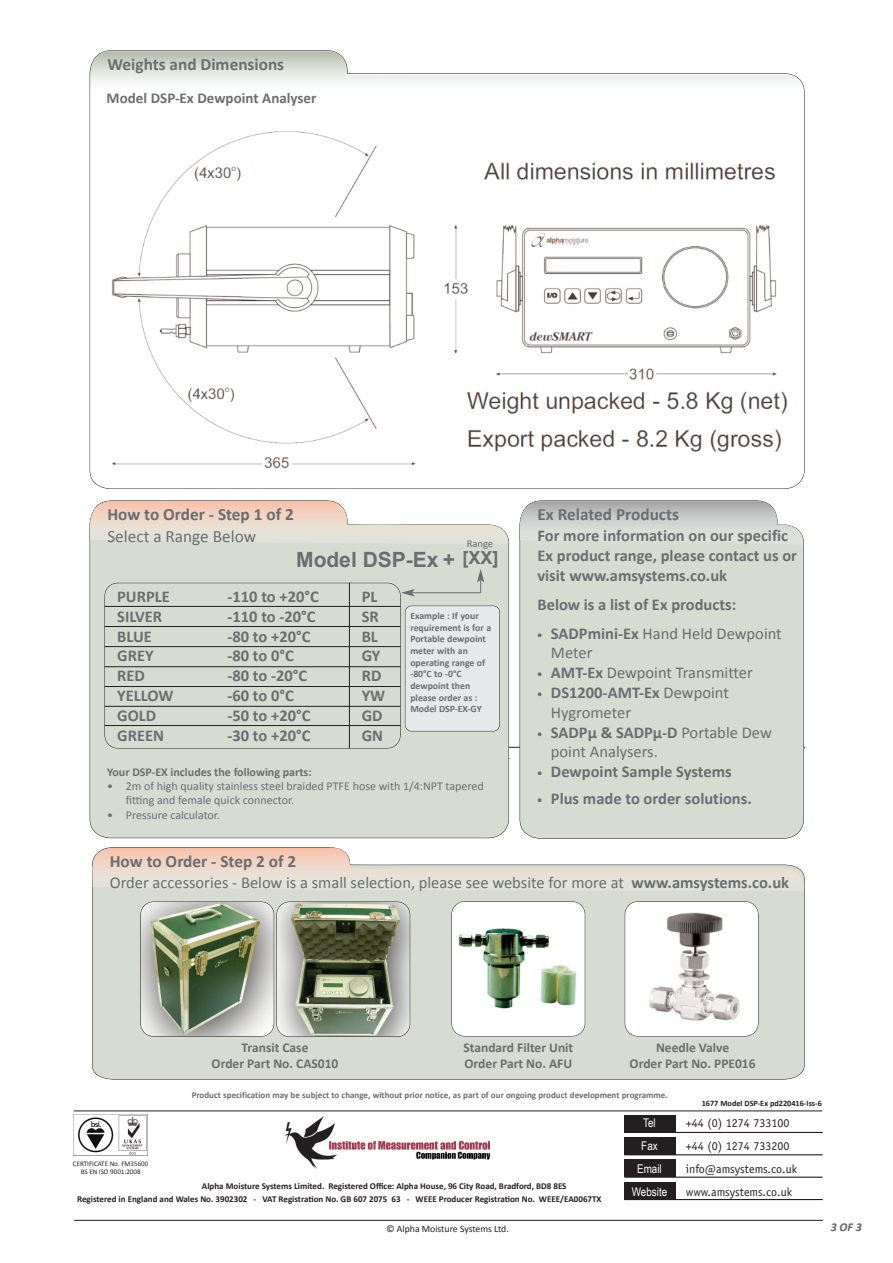
<style>
.page{position:relative;width:893px;height:1263px;background:#fff}
.page>*{position:absolute;margin:0;border:0;box-sizing:border-box;transform-origin:0 0}
.t1{font:700 21px "Arial";color:#6c6d70}
.t2{font:700 17.25px "Calibri";color:#6c6d70}
.t3{font:17.25px "Calibri";color:#6c6d70}
.t4{font:700 16.5px/19.8px "Calibri";color:#6c6d70}
.t5{font:16.5px/19.8px "Calibri";color:#6c6d70}
.t6{font:700 15px "Calibri";color:#6c6d70}
.t7{font:700 13.5px/16.2px "Calibri";color:#6c6d70;text-align:center}
.t8{font:12px/14.4px "Calibri";color:#6c6d70}
.t9{font:12px "Officina Sans Std";color:#231f20}
.t10{font:700 12px "Calibri";color:#6c6d70}
.t11{font:12px "Arial Narrow";color:#fff}
.t12{font:italic 700 12px "Calibri";color:#636366}
.t13{font:10.5px "Calibri";color:#6c6d70}
.t14{font:700 9.75px/11.7px "Calibri";color:#6c6d70}
.t15{font:9.75px "Calibri";color:#231f20}
.t16{font:700 9px "Calibri";color:#231f20}
.t17{font:700 9px "Calibri";color:#6c6d70}
.t18{font:700 8.25px "Calibri";color:#231f20}
.t19{font:7.05px/8.4px "Calibri";color:#231f20;text-align:center}
.s1{font-size:12px}
.s2{font-weight:700}
.s3{font-weight:400;font-size:12px}
</style>
<div class="page">
<svg style="left:90px;top:50px;width:715px;height:439px"></svg>
<hr style="left:92px;top:747px;width:713px;height:1px;background:#231f20">
<div style="left:520px;top:500px;width:284px;height:339px;background:#d7dcd3"></div>
<div style="left:90px;top:500px;width:419px;height:338px;background:#d7dcd3"></div>
<img style="left:90px;top:501px;width:419px;height:44px">
<img style="left:495px;top:526px;width:14px;height:18px">
<img style="left:343px;top:509px;width:5px;height:16px">
<img style="left:90px;top:509px;width:5px;height:31px">
<svg style="left:477px;top:569px;width:7px;height:24px"></svg>
<hr style="left:412px;top:592px;width:69px;height:1px;background:#6c6d70">
<svg style="left:401px;top:589px;width:14px;height:7px"></svg>
<div style="left:105px;top:583px;width:296px;height:165px;border:1px solid #231f20;border-radius:13px"></div>
<div style="left:405px;top:606px;width:95px;height:125px;background:#e7e8e9;border-radius:7px"></div>
<div style="left:405px;top:606px;width:95px;height:125px;border:1px solid #231f20;border-radius:7px"></div>
<img style="left:520px;top:501px;width:284px;height:44px">
<img style="left:791px;top:526px;width:13px;height:18px">
<img style="left:774px;top:510px;width:4px;height:15px">
<img style="left:520px;top:509px;width:5px;height:31px">
<hr style="left:105px;top:606px;width:295px;height:1px;background:#231f20">
<hr style="left:105px;top:626px;width:295px;height:1px;background:#231f20">
<hr style="left:105px;top:646px;width:295px;height:1px;background:#231f20">
<hr style="left:105px;top:666px;width:295px;height:1px;background:#231f20">
<hr style="left:105px;top:686px;width:295px;height:1px;background:#231f20">
<hr style="left:105px;top:706px;width:295px;height:1px;background:#231f20">
<hr style="left:105px;top:725px;width:295px;height:1px;background:#231f20">
<hr style="left:349px;top:583px;width:1px;height:165px;background:#231f20">
<hr style="left:74px;top:1111px;width:748px;height:1px;background:#231f20">
<div style="left:624px;top:1115px;width:51px;height:17px;background:#231f20"></div>
<div style="left:624px;top:1137px;width:51px;height:18px;background:#231f20"></div>
<div style="left:624px;top:1159px;width:51px;height:18px;background:#231f20"></div>
<div style="left:624px;top:1182px;width:51px;height:17px;background:#231f20"></div>
<hr style="left:624px;top:1132px;width:199px;height:1px;background:#231f20">
<hr style="left:624px;top:1154px;width:199px;height:1px;background:#231f20">
<hr style="left:624px;top:1176px;width:199px;height:2px;background:#231f20">
<hr style="left:624px;top:1199px;width:199px;height:1px;background:#231f20">
<img style="left:286px;top:1116px;width:204px;height:52px">
<hr style="left:74px;top:1220px;width:749px;height:1px;background:#231f20">
<div style="left:92px;top:847px;width:713px;height:232px;background:#d7dcd3"></div>
<img style="left:92px;top:848px;width:712px;height:43px">
<img style="left:332px;top:848px;width:14px;height:6px">
<svg style="left:92px;top:868px;width:1px;height:19px"></svg>
<div style="left:452px;top:901px;width:133px;height:135px;background:#fff;border-radius:13px"></div>
<img style="left:459px;top:928px;width:117px;height:81px">
<div style="left:451px;top:901px;width:134px;height:135px;border:1px solid #231f20;border-radius:13px"></div>
<div style="left:625px;top:901px;width:133px;height:135px;background:#fff;border-radius:13px"></div>
<img style="left:649px;top:912px;width:91px;height:109px">
<div style="left:625px;top:901px;width:133px;height:135px;border:1px solid #231f20;border-radius:13px"></div>
<img style="left:277px;top:902px;width:133px;height:135px;border-radius:13px">
<div style="left:276px;top:901px;width:134px;height:136px;border:1px solid #231f20;border-radius:13px"></div>
<img style="left:141px;top:902px;width:133px;height:134px;border-radius:13px">
<div style="left:140px;top:901px;width:134px;height:136px;border:1px solid #231f20;border-radius:13px"></div>
<img style="left:105px;top:126px;width:686px;height:354px">
<img style="left:74px;top:1114px;width:74px;height:42px">
<p class="t2" style="left:108px;top:57px;width:178px">Weights and Dimensions</p>
<p class="t6" style="left:107px;top:92px;width:211px">Model DSP-Ex Dewpoint Analyser</p>
<p class="t2" style="left:107px;top:507px;width:188px">How to Order - Step 1 of 2</p>
<p class="t3" style="left:107px;top:529px;width:150px">Select a Range Below</p>
<p class="t2" style="left:537px;top:507px;width:143px">Ex Related Products</p>
<p class="t4" style="left:537px;top:527px;width:261px">For more information on our specific<br>Ex product range, please contact us or visit www.amsystems.co.uk</p>
<p class="t4" style="left:537px;top:596px;width:200px">Below is a list of Ex products:</p>
<p class="t5" style="left:551px;top:624px;width:232px;text-indent:-14px"><span class="s1">•</span> <span class="s2">SADPmini-Ex</span> Hand Held Dewpoint<br>Meter</p>
<p class="t5" style="left:537px;top:664px;width:217px"><span class="s1">•</span> <span class="s2">AMT-Ex</span> Dewpoint Transmitter</p>
<p class="t5" style="left:551px;top:684px;width:179px;text-indent:-14px"><span class="s1">•</span> <span class="s2">DS1200-AMT-Ex</span> Dewpoint<br>Hygrometer</p>
<p class="t5" style="left:551px;top:723px;width:222px;text-indent:-14px"><span class="s1">•</span> <span class="s2">SADPμ &amp; SADPμ-D</span> Portable Dew point Analysers.</p>
<p class="t4" style="left:537px;top:763px;width:196px"><span class="s3">•</span> Dewpoint Sample Systems</p>
<p class="t4" style="left:537px;top:790px;width:216px"><span class="s3">•</span> Plus made to order solutions.</p>
<p class="t13" style="left:467px;top:540px;width:28px">Range</p>
<p class="t1" style="left:296px;top:548px;width:204px">Model DSP-Ex + <sup>[XX]</sup></p>
<p class="t4" style="left:117px;top:588px;width:54px">PURPLE</p>
<p class="t4" style="left:227px;top:588px;width:93px">-110 to +20°C</p>
<p class="t4" style="left:362px;top:588px;width:17px">PL</p>
<p class="t4" style="left:117px;top:608px;width:46px">SILVER</p>
<p class="t4" style="left:227px;top:608px;width:90px">-110 to -20°C</p>
<p class="t4" style="left:362px;top:608px;width:19px">SR</p>
<p class="t4" style="left:117px;top:627px;width:36px">BLUE</p>
<p class="t4" style="left:227px;top:627px;width:84px">-80 to +20°C</p>
<p class="t4" style="left:362px;top:627px;width:18px">BL</p>
<p class="t4" style="left:117px;top:647px;width:38px">GREY</p>
<p class="t4" style="left:227px;top:647px;width:68px">-80 to 0°C</p>
<p class="t4" style="left:362px;top:647px;width:20px">GY</p>
<p class="t4" style="left:117px;top:667px;width:29px">RED</p>
<p class="t4" style="left:227px;top:667px;width:81px">-80 to -20°C</p>
<p class="t4" style="left:362px;top:667px;width:21px">RD</p>
<p class="t4" style="left:117px;top:687px;width:58px">YELLOW</p>
<p class="t4" style="left:227px;top:687px;width:68px">-60 to 0°C</p>
<p class="t4" style="left:362px;top:687px;width:25px">YW</p>
<p class="t4" style="left:117px;top:707px;width:41px">GOLD</p>
<p class="t4" style="left:227px;top:707px;width:84px">-50 to +20°C</p>
<p class="t4" style="left:362px;top:707px;width:22px">GD</p>
<p class="t4" style="left:117px;top:726px;width:48px">GREEN</p>
<p class="t4" style="left:227px;top:726px;width:84px">-30 to +20°C</p>
<p class="t4" style="left:362px;top:726px;width:23px">GN</p>
<p class="t14" style="left:410px;top:610px;width:82px">Example : If your requirement is for a<br>Portable dewpoint meter with an operating range of -80°C to -0°C dewpoint then please order as :<br>Model DSP-EX-GY</p>
<p class="t10" style="left:107px;top:767px;width:206px">Your DSP-EX includes the following parts:</p>
<p class="t8" style="left:126px;top:780px;width:359px;text-indent:-19px">• 2m of high quality stainless steel braided PTFE hose with 1/4:NPT tapered fitting and female quick connector.</p>
<p class="t8" style="left:107px;top:809px;width:114px">• Pressure calculator.</p>
<p class="t2" style="left:110px;top:854px;width:188px">How to Order - Step 2 of 2</p>
<p class="t5" style="left:110px;top:874px;width:681px">Order accessories - Below is a small selection, please see website for more at <span class="s2">www.amsystems.co.uk</span></p>
<p class="t7" style="left:212px;top:1041px;width:128px">Transit Case<br>Order Part No. CAS010</p>
<p class="t7" style="left:464px;top:1041px;width:111px;text-align:left">Standard Filter Unit<br>Order Part No. AFU</p>
<p class="t7" style="left:630px;top:1041px;width:128px">Needle Valve<br>Order Part No. PPE016</p>
<p class="t17" style="left:192px;top:1091px;width:478px">Product specification may be subject to change, without prior notice, as part of our ongoing product development programme.</p>
<p class="t18" style="left:702px;top:1099px;width:122px">1677 Model DSP-Ex pd220416-Iss-6</p>
<p class="t19" style="left:73px;top:1160px;width:77px">CERTIFICATE No. FM35600<br>BS EN ISO 9001:2008</p>
<p class="t16" style="left:202px;top:1182px;width:366px">Alpha Moisture Systems Limited. Registered Office: Alpha House, 96 City Road, Bradford, BD8 8ES</p>
<p class="t16" style="left:77px;top:1195px;width:526px">Registered in England and Wales No. 3902302 - VAT Registration No. GB 607 2075 63 - WEEE Producer Registration No. WEEE/EA0067TX</p>
<p class="t15" style="left:387px;top:1225px;width:124px">© Alpha Moisture Systems Ltd.</p>
<p class="t11" style="left:643px;top:1116px;width:14px">Tel</p>
<p class="t9" style="left:686px;top:1118px;width:105px">+44 (0) 1274 733100</p>
<p class="t11" style="left:641px;top:1139px;width:18px">Fax</p>
<p class="t9" style="left:686px;top:1141px;width:105px">+44 (0) 1274 733200</p>
<p class="t11" style="left:637px;top:1161px;width:26px">Email</p>
<p class="t9" style="left:686px;top:1164px;width:113px">info@amsystems.co.uk</p>
<p class="t11" style="left:632px;top:1184px;width:37px">Website</p>
<p class="t9" style="left:686px;top:1187px;width:108px">www.amsystems.co.uk</p>
<p class="t12" style="left:831px;top:1222px;width:33px">3OF3</p>
</div>
